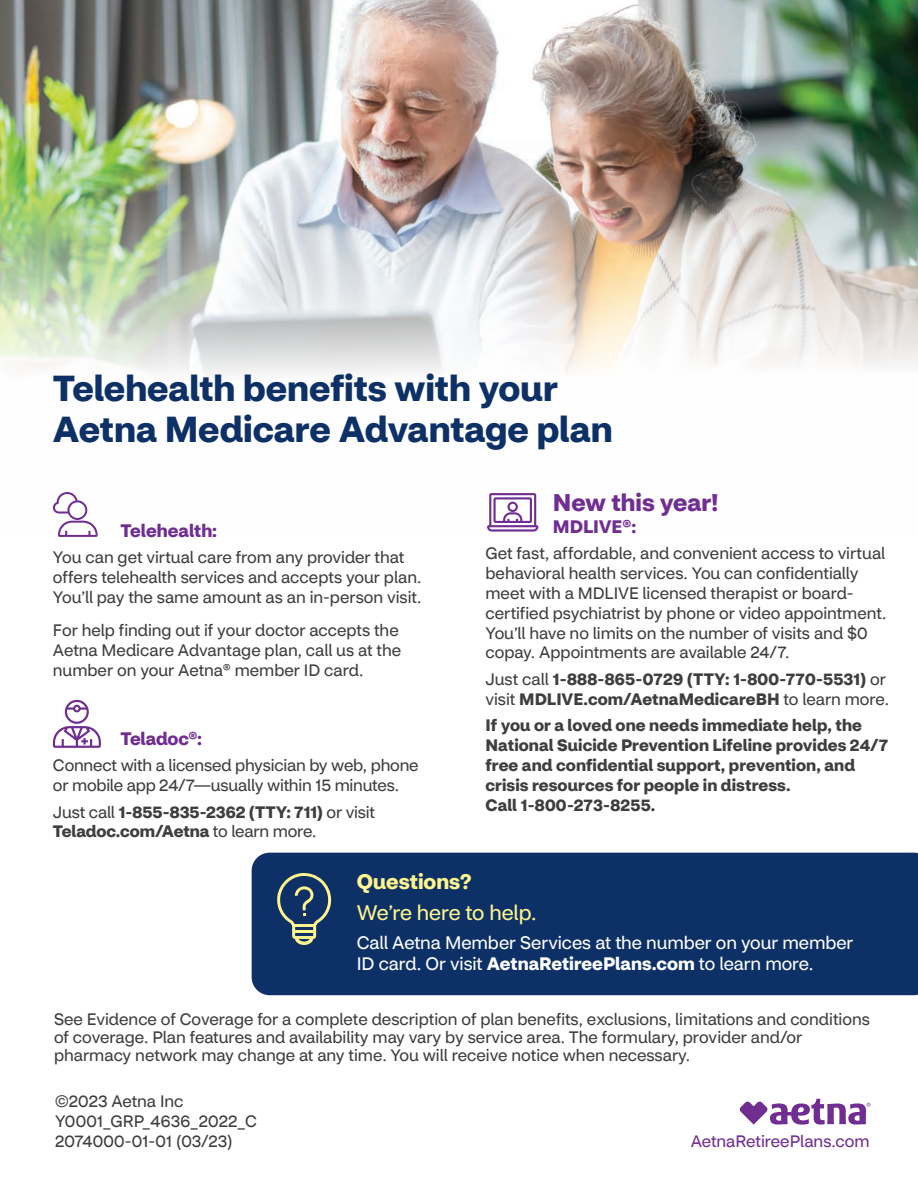
<style>
.page{position:relative;width:918px;height:1188px;background:#fff}
.page>*{position:absolute;margin:0;border:0;box-sizing:border-box;transform-origin:0 0}
.Interior_Headline{font:700 36px/40.5px "CVS Health Sans";color:#0d3166}
.Body{font:700 24px "CVS Health Sans";color:#702d92}
.Callout{font:21px "CVS Health Sans";letter-spacing:-.005em;color:#fff68d}
.Callout-2{font:700 21px "CVS Health Sans";color:#fff68d}
.Callout-3{font:18px/21.6px "CVS Health Sans";letter-spacing:-.005em;color:#fff}
.Body-2{font:700 18px "CVS Health Sans";letter-spacing:-.005em;color:#702d92}
.Body-3{font:16.5px/19.8px "CVS Health Sans";color:#3e3e3f}
.Body-4{font:700 16.5px/19.8px "CVS Health Sans";letter-spacing:.005em;color:#3e3e3f}
.Body_subhead{font:16.5px "CVS Health Sans";letter-spacing:-.005em;color:#702d92}
.s1{font-weight:400}
.s2{font-weight:700}
</style>
<div class="page">
<img style="left:0;top:0;width:918px;height:529px">
<div style="left:252px;top:853px;width:666px;height:142px;background:#0d3166"></div>
<svg style="left:276px;top:872px;width:55px;height:73px;background:#405a6e"></svg>
<svg style="left:739px;top:1099px;width:131px;height:26px"></svg>
<svg style="left:53px;top:700px;width:48px;height:48px"></svg>
<svg style="left:487px;top:493px;width:51px;height:39px"></svg>
<svg style="left:53px;top:492px;width:45px;height:45px"></svg>
<h2 class="Interior_Headline" style="left:53px;top:369px;width:561px">Telehealth benefits with your<br>Aetna Medicare Advantage plan</h2>
<p class="Body-2" style="left:120px;top:519px;width:98px">Telehealth:</p>
<p class="Body-3" style="left:53px;top:548px;width:370px">You can get virtual care from any provider that offers telehealth services and accepts your plan.<br>You’ll pay the same amount as an in-person visit.</p>
<p class="Body-3" style="left:53px;top:621px;width:350px">For help finding out if your doctor accepts the<br>Aetna Medicare Advantage plan, call us at the number on your Aetna® member ID card.</p>
<p class="Body-2" style="left:120px;top:727px;width:83px">Teladoc®:</p>
<p class="Body-3" style="left:53px;top:756px;width:367px">Connect with a licensed physician by web, phone or mobile app 24/7—usually within 15 minutes.</p>
<p class="Body-4" style="left:53px;top:802px;width:324px"><span class="s1">Just call</span> 1-855-835-2362 (TTY: 711) <span class="s1">or visit<br></span>Teladoc.com/Aetna <span class="s1">to learn more.</span></p>
<p class="Body" style="left:553px;top:488px;width:167px">New this year!</p>
<p class="Body-2" style="left:553px;top:515px;width:85px">MDLIVE®:</p>
<p class="Body-3" style="left:485px;top:544px;width:402px">Get fast, affordable, and convenient access to virtual behavioral health services. You can confidentially meet with a MDLIVE licensed therapist or board&shy;certified psychiatrist by phone or video appointment.<br>You’ll have no limits on the number of visits and $0 copay. Appointments are available 24/7.</p>
<p class="Body-4" style="left:485px;top:669px;width:405px"><span class="s1">Just call</span> 1-888-865-0729 (TTY: 1-800-770-5531) <span class="s1">or visit</span> MDLIVE.com/AetnaMedicareBH <span class="s1">to learn more.</span></p>
<p class="Body-4" style="left:485px;top:716px;width:405px">If you or a loved one needs immediate help, the National Suicide Prevention Lifeline provides 24/7 free and confidential support, prevention, and crisis resources for people in distress.<br>Call 1-800-273-8255.</p>
<p class="Callout-2" style="left:357px;top:868px;width:116px">Questions?</p>
<p class="Callout" style="left:357px;top:900px;width:181px">We’re here to help.</p>
<p class="Callout-3" style="left:357px;top:932px;width:498px">Call Aetna Member Services at the number on your member<br>ID card. Or visit <span class="s2">AetnaRetireePlans.com</span> to learn more.</p>
<p class="Body-3" style="left:54px;top:1010px;width:817px;line-height:18px">See Evidence of Coverage for a complete description of plan benefits, exclusions, limitations and conditions of coverage. Plan features and availability may vary by service area. The formulary, provider and/or pharmacy network may change at any time. You will receive notice when necessary.</p>
<p class="Body-3" style="left:55px;top:1092px;width:130px">©2023 Aetna Inc</p>
<p class="Body-3" style="left:55px;top:1111px;width:203px">Y0001_GRP_4636_2022_C<br>2074000-01-01 (03/23)</p>
<p class="Body_subhead" style="left:691px;top:1131px;width:180px">AetnaRetireePlans.com</p>
</div>
